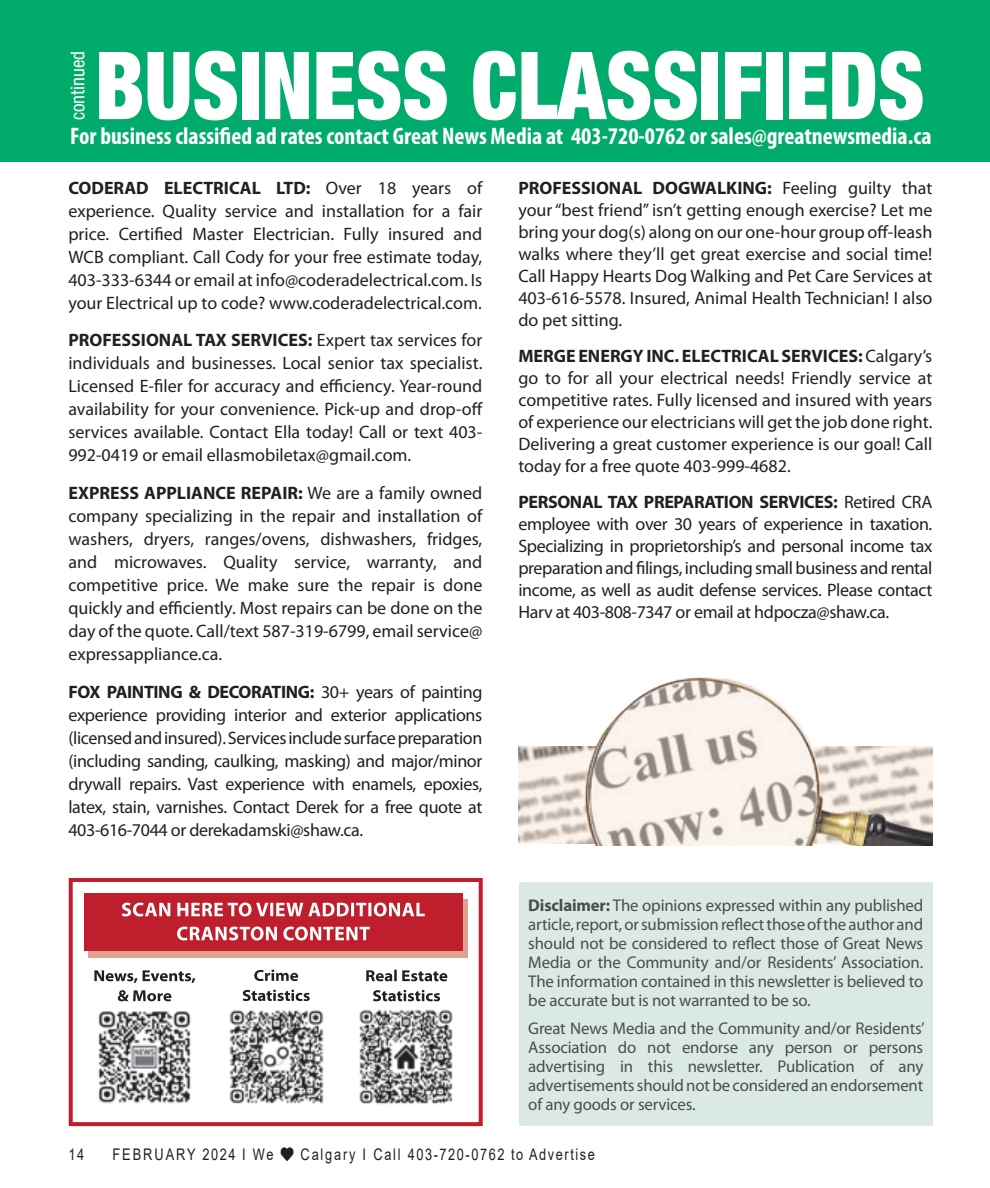
<style>
.page{position:relative;width:990px;height:1188px;background:#fff}
.page>*{position:absolute;margin:0;border:0;box-sizing:border-box;transform-origin:0 0}
.t1{font:900 condensed 94px "Helvetica Neue LT Std";color:#fff;scale:.92 1}
.t2{font:700 condensed 24px "Myriad Pro";color:#fff}
.t3{font:condensed 19.2px "Helvetica Neue LT Std";color:#fff}
.Body_text{font:18px/23px "Myriad Pro";color:#231f20;text-align:justify}
.Body_text-2{font:17px/19px "Myriad Pro";letter-spacing:-.01em;color:#4b4c4d;text-align:justify}
.t4{font:16px "Arial";letter-spacing:.12em;color:#231f20;scale:.8 1}
.s1{font-weight:700}
</style>
<div class="page">
<img style="left:518px;top:747px;width:55px;height:96px">
<img style="left:573px;top:677px;width:359px;height:169px">
<div style="left:0;top:0;width:990px;height:162px;background:#00ab6b"></div>
<div style="left:69px;top:878px;width:414px;height:248px;border:4px solid #bf1f2d"></div>
<div style="left:89px;top:899px;width:379px;height:59px;background:#e1a190"></div>
<div style="left:84px;top:894px;width:379px;height:57px;background:#bf1f2d"></div>
<svg style="left:177px;top:927px;width:193px;height:13px"></svg>
<svg style="left:122px;top:903px;width:303px;height:13px"></svg>
<img style="left:359px;top:1009px;width:94px;height:95px">
<svg style="left:243px;top:990px;width:67px;height:11px"></svg>
<svg style="left:254px;top:970px;width:44px;height:11px"></svg>
<svg style="left:118px;top:990px;width:53px;height:11px"></svg>
<svg style="left:94px;top:970px;width:101px;height:13px"></svg>
<img style="left:229px;top:1009px;width:95px;height:95px">
<img style="left:98px;top:1011px;width:93px;height:93px">
<svg style="left:373px;top:990px;width:67px;height:11px"></svg>
<svg style="left:366px;top:970px;width:81px;height:11px"></svg>
<div style="left:519px;top:883px;width:413px;height:243px;background:#dae9e1"></div>
<p class="t3" style="left:67px;top:120px;width:71px;rotate:-90deg">continued</p>
<p class="t1" style="left:95px;top:28px;width:903px">BUSINESS CLASSIFIEDS</p>
<p class="t2" style="left:70px;top:121px;width:863px">For business classified ad rates contact Great News Media at 403-720-0762 or sales@greatnewsmedia.ca</p>
<p class="Body_text" style="left:68px;top:176px;width:416px"><span class="s1">CODERAD ELECTRICAL LTD:</span> Over 18 years of experience. Quality service and installation for a fair price. Certified Master Electrician. Fully insured and WCB compliant. Call Cody for your free estimate today, 403-333-6344 or email at info@coderadelectrical.com. Is your Electrical up to code? www.coderadelectrical.com.</p>
<p class="Body_text" style="left:68px;top:328px;width:416px"><span class="s1">PROFESSIONAL TAX SERVICES:</span> Expert tax services for individuals and businesses. Local senior tax specialist.<br>Licensed E-filer for accuracy and efficiency. Year-round availability for your convenience. Pick-up and drop-off services available. Contact Ella today! Call or text 403- 992-0419 or email ellasmobiletax@gmail.com.</p>
<p class="Body_text" style="left:68px;top:481px;width:416px"><span class="s1">EXPRESS APPLIANCE REPAIR:</span> We are a family owned company specializing in the repair and installation of washers, dryers, ranges/ovens, dishwashers, fridges, and microwaves. Quality service, warranty, and competitive price. We make sure the repair is done quickly and efficiently. Most repairs can be done on the day of the quote. Call/text 587-319-6799, email service@ expressappliance.ca.</p>
<p class="Body_text" style="left:68px;top:680px;width:416px"><span class="s1">FOX PAINTING &amp; DECORATING:</span> 30+ years of painting experience providing interior and exterior applications (licensed and insured). Services include surface preparation (including sanding, caulking, masking) and major/minor drywall repairs. Vast experience with enamels, epoxies, latex, stain, varnishes. Contact Derek for a free quote at 403-616-7044 or derekadamski@shaw.ca.</p>
<p class="Body_text" style="left:518px;top:176px;width:416px;line-height:22px"><span class="s1">PROFESSIONAL DOGWALKING:</span> Feeling guilty that your “best friend” isn’t getting enough exercise? Let me bring your dog(s) along on our one-hour group off-leash walks where they’ll get great exercise and social time!<br>Call Happy Hearts Dog Walking and Pet Care Services at 403-616-5578. Insured, Animal Health Technician! I also do pet sitting.</p>
<p class="Body_text" style="left:518px;top:345px;width:416px;line-height:22px"><span class="s1">MERGE ENERGY INC. ELECTRICAL SERVICES:</span> Calgary’s go to for all your electrical needs! Friendly service at competitive rates. Fully licensed and insured with years of experience our electricians will get the job done right.<br>Delivering a great customer experience is our goal! Call today for a free quote 403-999-4682.</p>
<p class="Body_text" style="left:518px;top:491px;width:416px;line-height:22px"><span class="s1">PERSONAL TAX PREPARATION SERVICES:</span> Retired CRA employee with over 30 years of experience in taxation.<br>Specializing in proprietorship’s and personal income tax preparation and filings, including small business and rental income, as well as audit defense services. Please contact Harv at 403-808-7347 or email at hdpocza@shaw.ca.</p>
<p class="Body_text-2" style="left:528px;top:896px;width:397px"><span class="s1">Disclaimer:</span> The opinions expressed within any published article, report, or submission reflect those of the author and should not be considered to reflect those of Great News Media or the Community and/or Residents’ Association.<br>The information contained in this newsletter is believed to be accurate but is not warranted to be so.</p>
<p class="Body_text-2" style="left:528px;top:1019px;width:398px">Great News Media and the Community and/or Residents’ Association do not endorse any person or persons advertising in this newsletter. Publication of any advertisements should not be considered an endorsement of any goods or services.</p>
<p class="t4" style="left:68px;top:1144px;width:21px">14</p>
<p class="t4" style="left:112px;top:1144px;width:605px">FEBRUARY 2024 I We ♥ Calgary I Call 403-720-0762 to Advertise</p>
</div>
